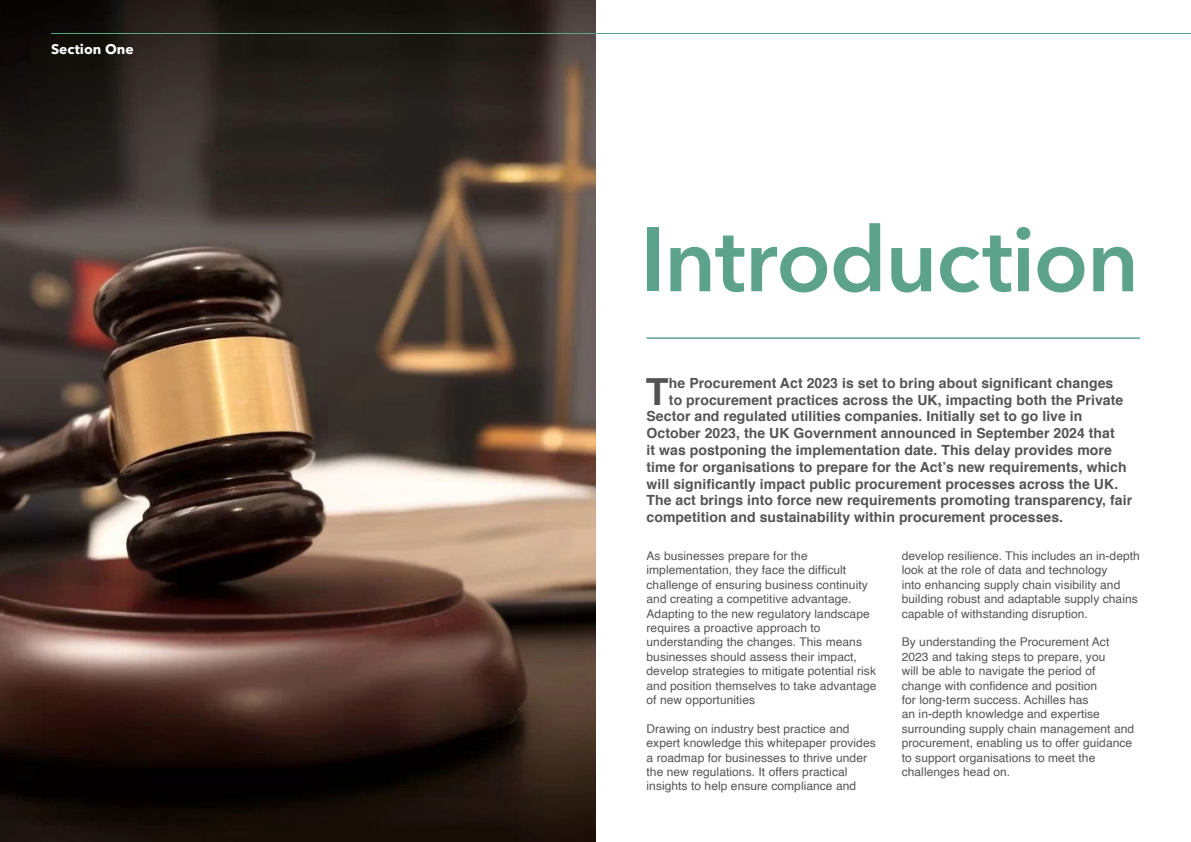
<style>
.page{position:relative;width:1191px;height:842px;background:#fff}
.page>*{position:absolute;margin:0;border:0;box-sizing:border-box;transform-origin:0 0}
.t1{font:600 90px "Avenir Next LT Pro";letter-spacing:-.015em;color:#5da38c}
.t2{font:700 37.3px "Helvetica";color:#545454}
.t3{font:700 14px "Helvetica";letter-spacing:.005em;color:#545454}
.t4{font:700 13.9px "Avenir Next LT Pro";letter-spacing:.005em;color:#fff}
.t5{font:12px/14.4px "Helvetica";letter-spacing:.005em;color:#545454}
</style>
<div class="page">
<img style="left:0;top:0;width:595px;height:842px">
<hr style="left:646px;top:337px;width:494px;height:2px;background:#5da38c">
<hr style="left:51px;top:33px;width:1140px;height:1px;background:#5da38c">
<p class="t4" style="left:51px;top:41px;width:84px">Section One</p>
<p class="t1" style="left:640px;top:205px;width:500px">Introduction</p>
<p class="t2" style="left:646px;top:361px;width:24px">T</p>
<p class="t3" style="left:669px;top:372px;width:446px">he Procurement Act 2023 is set to bring about significant changes</p>
<p class="t3" style="left:669px;top:388px;width:456px">to procurement practices across the UK, impacting both the Private</p>
<p class="t3" style="left:646px;top:405px;width:437px">Sector and regulated utilities companies. Initially set to go live in</p>
<p class="t3" style="left:646px;top:422px;width:470px">October 2023, the UK Government announced in September 2024 that</p>
<p class="t3" style="left:646px;top:439px;width:467px">it was postponing the implementation date. This delay provides more</p>
<p class="t3" style="left:646px;top:456px;width:481px">time for organisations to prepare for the Act’s new requirements, which</p>
<p class="t3" style="left:646px;top:472px;width:473px">will significantly impact public procurement processes across the UK.</p>
<p class="t3" style="left:646px;top:489px;width:487px">The act brings into force new requirements promoting transparency, fair</p>
<p class="t3" style="left:646px;top:506px;width:418px">competition and sustainability within procurement processes.</p>
<p class="t5" style="left:646px;top:549px;width:231px">As businesses prepare for the implementation, they face the difficult challenge of ensuring business continuity and creating a competitive advantage.<br>Adapting to the new regulatory landscape requires a proactive approach to understanding the changes. This means businesses should assess their impact, develop strategies to mitigate potential risk and position themselves to take advantage of new opportunities</p>
<p class="t5" style="left:646px;top:722px;width:231px">Drawing on industry best practice and expert knowledge this whitepaper provides a roadmap for businesses to thrive under the new regulations. It offers practical insights to help ensure compliance and</p>
<p class="t5" style="left:901px;top:549px;width:240px">develop resilience. This includes an in-depth look at the role of data and technology<br>into enhancing supply chain visibility and building robust and adaptable supply chains capable of withstanding disruption.</p>
<p class="t5" style="left:901px;top:635px;width:234px">By understanding the Procurement Act 2023 and taking steps to prepare, you<br>will be able to navigate the period of change with confidence and position<br>for long-term success. Achilles has<br>an in-depth knowledge and expertise surrounding supply chain management and procurement, enabling us to offer guidance to support organisations to meet the challenges head on.</p>
</div>
